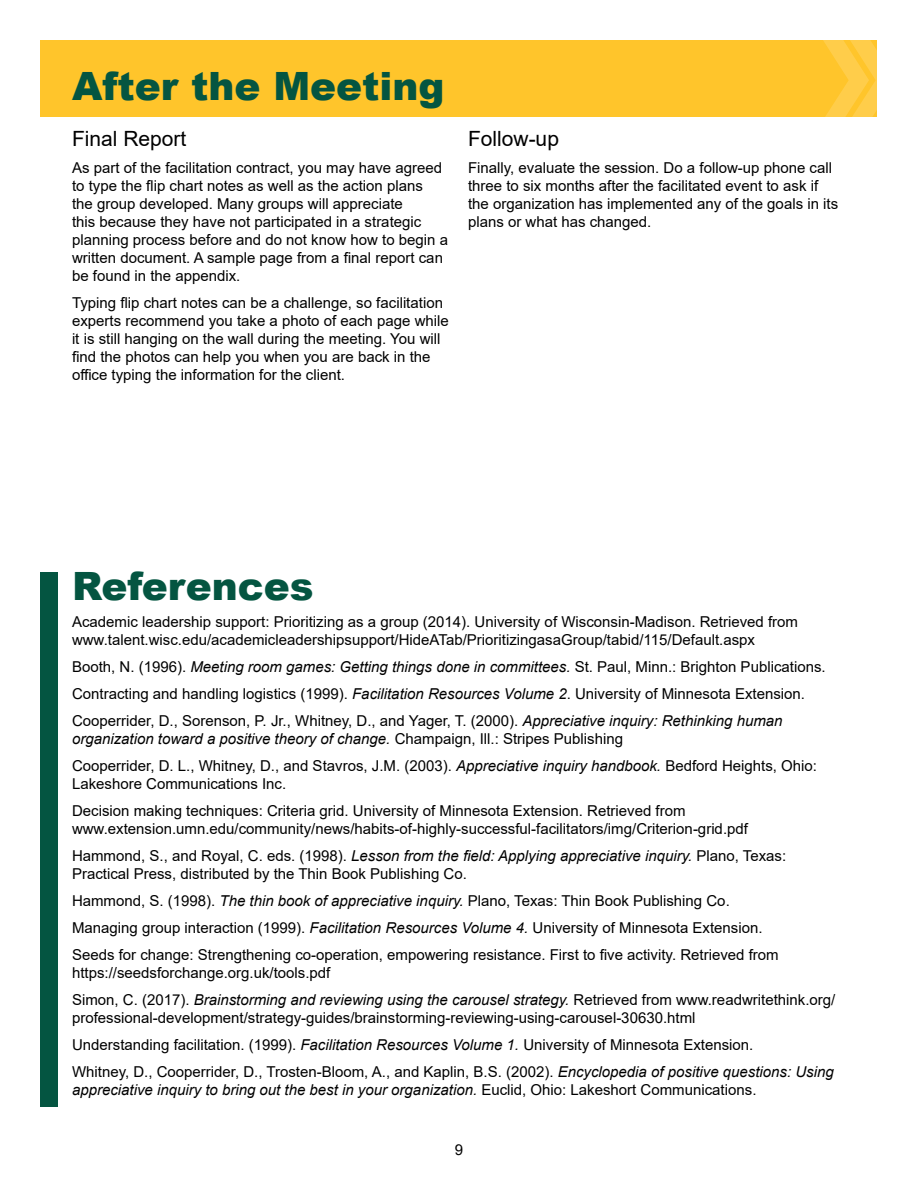
<style>
.page{position:relative;width:918px;height:1188px;background:#fff}
.page>*{position:absolute;margin:0;border:0;box-sizing:border-box;transform-origin:0 0}
.heading{font:900 39px "Arial";color:#045541}
.subhead{font:21px "Arial";color:#000}
.body{font:15px/18px "Arial";color:#000}
.s1{font-style:italic}
</style>
<div class="page">
<div style="left:40px;top:40px;width:838px;height:77px;background:#ffc52b"></div>
<svg style="left:823px;top:40px;width:55px;height:77px"></svg>
<div style="left:40px;top:572px;width:18px;height:535px;background:#045541"></div>
<p class="heading" style="left:72px;top:58px;width:374px">After the Meeting</p>
<p class="subhead" style="left:72px;top:124px;width:116px">Final Report</p>
<p class="body" style="left:72px;top:158px;width:378px">As part of the facilitation contract, you may have agreed to type the flip chart notes as well as the action plans<br>the group developed. Many groups will appreciate<br>this because they have not participated in a strategic planning process before and do not know how to begin a written document. A sample page from a final report can be found in the appendix.</p>
<p class="body" style="left:72px;top:293px;width:378px">Typing flip chart notes can be a challenge, so facilitation experts recommend you take a photo of each page while it is still hanging on the wall during the meeting. You will find the photos can help you when you are back in the office typing the information for the client.</p>
<p class="subhead" style="left:468px;top:124px;width:93px">Follow-up</p>
<p class="body" style="left:468px;top:158px;width:372px">Finally, evaluate the session. Do a follow-up phone call three to six months after the facilitated event to ask if the organization has implemented any of the goals in its plans or what has changed.</p>
<p class="heading" style="left:72px;top:558px;width:243px">References</p>
<p class="body" style="left:72px;top:613px;width:728px">Academic leadership support: Prioritizing as a group (2014). University of Wisconsin-Madison. Retrieved from www.talent.wisc.edu/academicleadershipsupport/HideATab/PrioritizingasaGroup/tabid/115/Default.aspx</p>
<p class="body" style="left:72px;top:658px;width:755px">Booth, N. (1996). <span class="s1">Meeting room games: Getting things done in committees.</span> St. Paul, Minn.: Brighton Publications.</p>
<p class="body" style="left:72px;top:685px;width:735px">Contracting and handling logistics (1999). <span class="s1">Facilitation Resources Volume 2</span>. University of Minnesota Extension.</p>
<p class="body" style="left:72px;top:712px;width:712px">Cooperrider, D., Sorenson, P. Jr., Whitney, D., and Yager, T. (2000). <span class="s1">Appreciative inquiry: Rethinking human organization toward a positive theory of change.</span> Champaign, Ill.: Stripes Publishing</p>
<p class="body" style="left:72px;top:757px;width:747px">Cooperrider, D. L., Whitney, D., and Stavros, J.M. (2003). <span class="s1">Appreciative inquiry handbook.</span> Bedford Heights, Ohio:<br>Lakeshore Communications Inc.</p>
<p class="body" style="left:72px;top:802px;width:678px">Decision making techniques: Criteria grid. University of Minnesota Extension. Retrieved from www.extension.umn.edu/community/news/habits-of-highly-successful-facilitators/img/Criterion-grid.pdf</p>
<p class="body" style="left:72px;top:847px;width:716px">Hammond, S., and Royal, C. eds. (1998). <span class="s1">Lesson from the field: Applying appreciative inquiry.</span> Plano, Texas:<br>Practical Press, distributed by the Thin Book Publishing Co.</p>
<p class="body" style="left:72px;top:892px;width:659px">Hammond, S. (1998). <span class="s1">The thin book of appreciative inquiry.</span> Plano, Texas: Thin Book Publishing Co.</p>
<p class="body" style="left:72px;top:919px;width:692px">Managing group interaction (1999). <span class="s1">Facilitation Resources Volume 4.</span> University of Minnesota Extension.</p>
<p class="body" style="left:72px;top:946px;width:708px">Seeds for change: Strengthening co-operation, empowering resistance. First to five activity. Retrieved from https://seedsforchange.org.uk/tools.pdf</p>
<p class="body" style="left:72px;top:991px;width:765px">Simon, C. (2017). <span class="s1">Brainstorming and reviewing using the carousel strategy.</span> Retrieved from www.readwritethink.org/ professional-development/strategy-guides/brainstorming-reviewing-using-carousel-30630.html</p>
<p class="body" style="left:72px;top:1036px;width:683px">Understanding facilitation. (1999). <span class="s1">Facilitation Resources Volume 1.</span> University of Minnesota Extension.</p>
<p class="body" style="left:72px;top:1063px;width:763px">Whitney, D., Cooperrider, D., Trosten-Bloom, A., and Kaplin, B.S. (2002). <span class="s1">Encyclopedia of positive questions: Using appreciative inquiry to bring out the best in your organization.</span> Euclid, Ohio: Lakeshort Communications.</p>
<p class="body" style="left:455px;top:1141px;width:10px">9</p>
</div>
